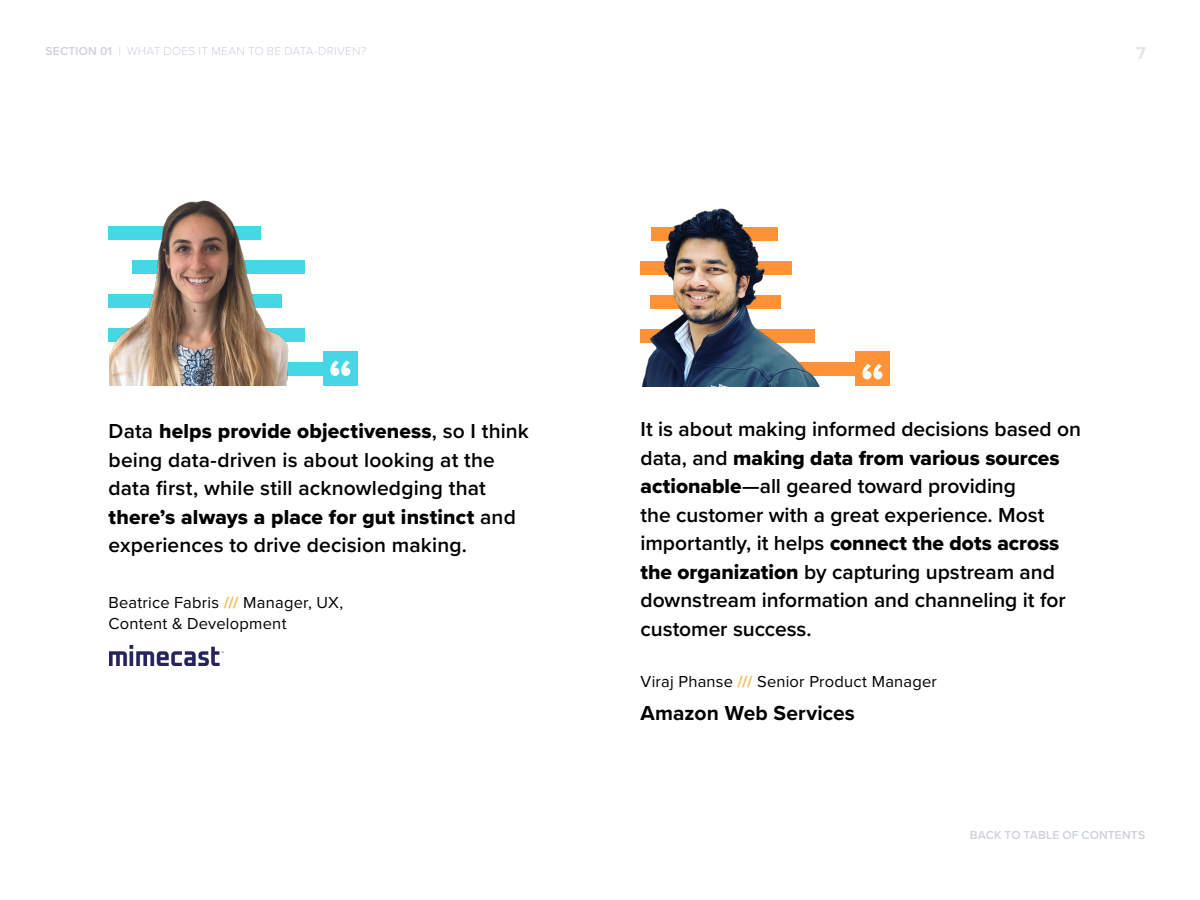
<style>
.page{position:relative;width:1200px;height:900px;background:#fff}
.page>*{position:absolute;margin:0;border:0;box-sizing:border-box;transform-origin:0 0}
.t1{font:700 54px "Proxima Nova";color:#fff}
.t2{font:600 21px/28.5px "Proxima Nova";color:#000}
.t3{font:700 21px "Proxima Nova";letter-spacing:.005em;color:#000}
.t4{font:700 18px "Proxima Nova";color:#cbd2db}
.t5{font:16.5px/21px "Proxima Nova";letter-spacing:.015em;color:#000}
.t6{font:300 12px "Proxima Nova";letter-spacing:.02em;color:#cbd2db}
.t7{font:600 12px "Proxima Nova";letter-spacing:.01em;color:#cbd2db}
.s1{font-weight:600}
.s2{font-family:"Proxima Nova Extrabld";font-weight:400}
.s3{font-weight:700;color:#efbe53}
</style>
<div class="page">
<div style="left:651px;top:363px;width:223px;height:13px;background:#ff9237"></div>
<div style="left:855px;top:351px;width:35px;height:35px;background:#ff9237"></div>
<img style="left:640px;top:208px;width:187px;height:178px">
<div style="left:119px;top:362px;width:215px;height:13px;background:#45d7e5"></div>
<div style="left:323px;top:351px;width:35px;height:35px;background:#45d7e5"></div>
<img style="left:110px;top:646px;width:114px;height:19px">
<img style="left:108px;top:200px;width:194px;height:185px">
<p class="t6" style="left:46px;top:42px;width:322px"><span class="s1">SECTION 01</span> | WHAT DOES IT MEAN TO BE DATA-DRIVEN?</p>
<p class="t4" style="left:1136px;top:40px;width:11px">7</p>
<p class="t1" style="left:328px;top:339px;width:26px">“</p>
<p class="t2" style="left:109px;top:416px;width:422px">Data <span class="s2">helps provide objectiveness</span>, so I think being data-driven is about looking at the data first, while still acknowledging that <span class="s2">there’s always a place for gut instinct</span> and experiences to drive decision making.</p>
<p class="t5" style="left:108px;top:592px;width:236px">Beatrice Fabris <span class="s3">///</span> Manager, UX,<br>Content &amp; Development</p>
<p class="t1" style="left:860px;top:342px;width:26px">“</p>
<p class="t2" style="left:640px;top:414px;width:442px">It is about making informed decisions based on data, and <span class="s2">making data from various sources actionable</span>—all geared toward providing<br>the customer with a great experience. Most importantly, it helps <span class="s2">connect the dots across the organization</span> by capturing upstream and downstream information and channeling it for customer success.</p>
<p class="t5" style="left:640px;top:670px;width:298px">Viraj Phanse <span class="s3">///</span> Senior Product Manager</p>
<p class="t3" style="left:640px;top:697px;width:216px">Amazon Web Services</p>
<p class="t7" style="left:970px;top:826px;width:177px">BACK TO TABLE OF CONTENTS</p>
</div>
